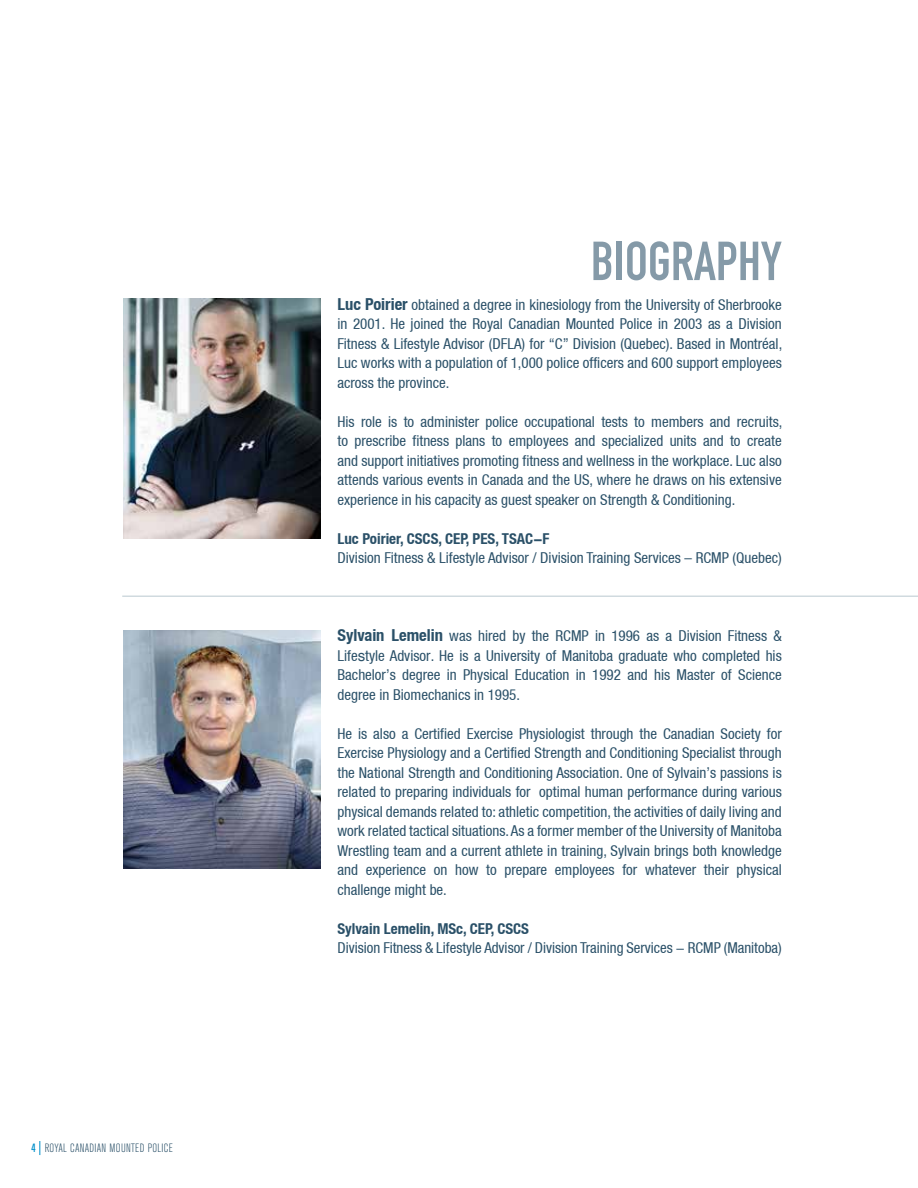
<style>
.page{position:relative;width:918px;height:1188px;background:#fff}
.page>*{position:absolute;margin:0;border:0;box-sizing:border-box;transform-origin:0 0}
.t1{font:54px "DIN Engschrift LT";color:#859aa8}
.t2{font:condensed 15px/19.5px "Helvetica Neue LT";color:#2a5068;text-align:justify}
.t3{font:700 condensed 15px "Helvetica Neue LT";color:#2a5068}
.t4{font:300 condensed 12px "Akzidenz Grotesk BE";letter-spacing:.02em;color:#2a5068}
.s1{font-weight:500;color:#008fca}
.s2{font-weight:700;font-size:16.5px}
.s3{font-family:"Helvetica";font-stretch:normal}
</style>
<div class="page">
<svg style="left:39px;top:1141px;width:1px;height:14px"></svg>
<img style="left:124px;top:299px;width:196px;height:240px">
<img style="left:124px;top:630px;width:196px;height:238px">
<hr style="left:122px;top:596px;width:796px;height:1px;background:#d0dadf">
<p class="t4" style="left:32px;top:1142px;width:143px"><span class="s1">4</span> ROYAL CANADIAN MOUNTED POLICE</p>
<h1 class="t1" style="left:591px;top:229px;width:192px">BIOGRAPHY</h1>
<p class="t2" style="left:338px;top:295px;width:446px"><span class="s2">Luc Poirier</span> obtained a degree in kinesiology from the University of Sherbrooke in 2001. He joined the Royal Canadian Mounted Police in 2003 as a Division Fitness &amp; Lifestyle Advisor (DFLA) for “C” Division (Quebec). Based in Montréal, Luc works with a population of 1,000 police officers and 600 support employees across the province.</p>
<p class="t2" style="left:338px;top:412px;width:446px">His role is to administer police occupational tests to members and recruits, to prescribe fitness plans to employees and specialized units and to create and support initiatives promoting fitness and wellness in the workplace. Luc also attends various events in Canada and the US, where he draws on his extensive experience in his capacity as guest speaker on Strength &amp; Conditioning.</p>
<p class="t3" style="left:338px;top:529px;width:213px">Luc Poirier, CSCS, CEP, PES, TSAC-F</p>
<p class="t2" style="left:338px;top:548px;width:446px">Division Fitness &amp; Lifestyle Advisor / Division Training Services – RCMP (Quebec)</p>
<p class="t2" style="left:337px;top:626px;width:446px"><span class="s2">Sylvain Lemelin</span> was hired by the RCMP in 1996 as a Division Fitness &amp; Life<span class="s3">s</span>tyle Advisor. He is a University of Manitoba graduate who completed his Bachelor’s degree in Physical Education in 1992 and his Master of Science degree in Biomechanics in 1995.</p>
<p class="t2" style="left:337px;top:724px;width:446px">He is also a Certified Exercise Physiologist through the Canadian Society for Exercise Physiology and a Certified Strength and Conditioning Specialist through the National Strength and Conditioning Association. One of Sylvain’s passions is related to preparing individuals for optimal human performance during various physical demands related to: athletic competition, the activities of daily living and work related tactical situations. As a former member of the University of Manitoba Wrestling team and a current athlete in training, Sylvain brings both knowledge and experience on how to prepare employees for whatever their physical challenge might be.</p>
<p class="t3" style="left:337px;top:919px;width:193px">Sylvain Lemelin, MSc, CEP, CSCS</p>
<p class="t2" style="left:338px;top:938px;width:446px">Division Fitness &amp; Lifestyle Advisor / Division Training Services - RCMP (Manitoba)</p>
</div>
